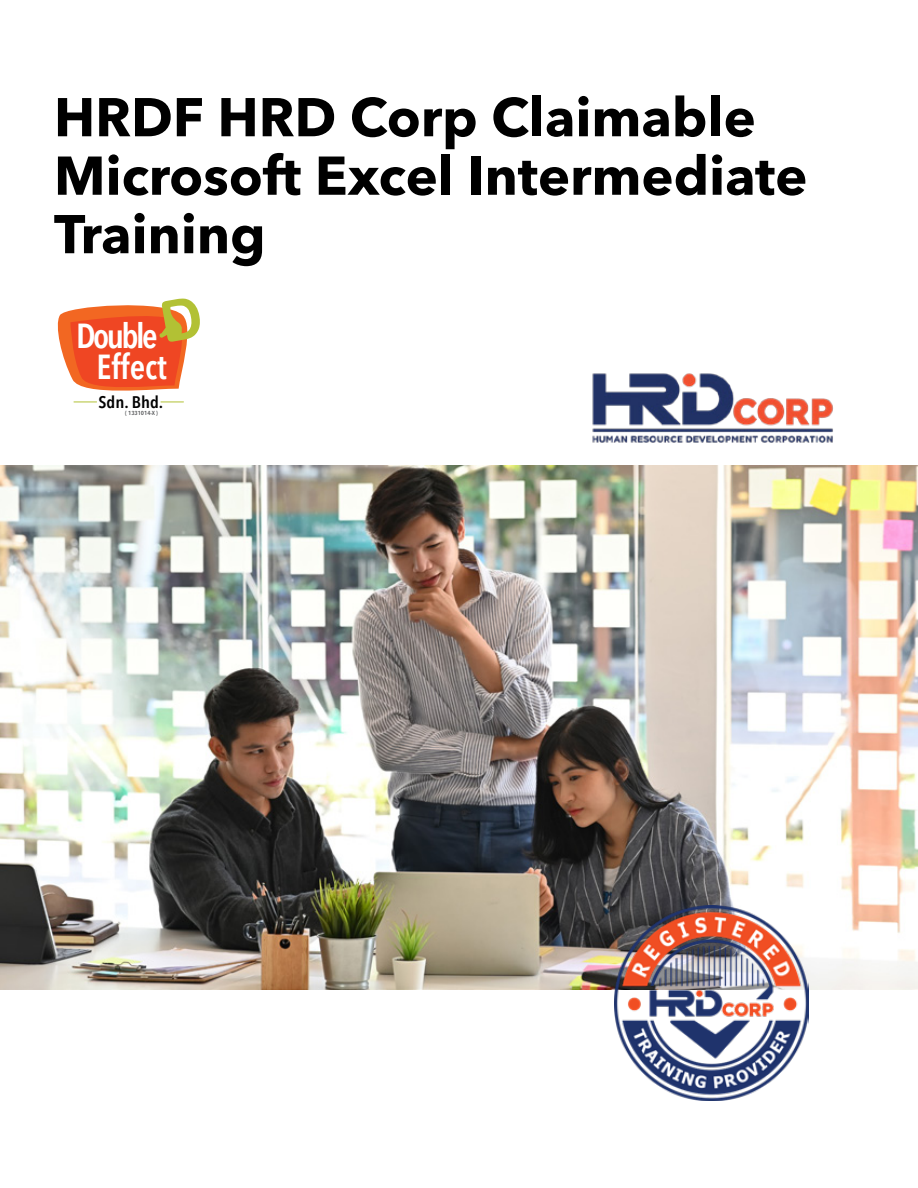
<style>
.page{position:relative;width:918px;height:1188px;background:#fff}
.page>*{position:absolute;margin:0;border:0;box-sizing:border-box;transform-origin:0 0}
.t1{font:700 54px/58.5px "Avenir Next LT Pro";color:#000}
.t2{font:600 condensed 34.5px/30.9px "Avenir Next LT Pro";letter-spacing:-.045em;color:#fff;text-align:center}
.t3{font:600 condensed 16.65px "Avenir Next LT Pro";color:#000;scale:1.07 1}
.t4{font:600 condensed 5.85px "Avenir Next LT Pro";color:#58595b;scale:1.1 1}
</style>
<div class="page">
<img style="left:0;top:465px;width:918px;height:524px">
<img style="left:614px;top:906px;width:195px;height:194px">
<img style="left:592px;top:373px;width:241px;height:70px">
<svg style="left:57px;top:298px;width:143px;height:105px"></svg>
<p class="t1" style="left:54px;top:88px;width:755px">HRDF HRD Corp Claimable<br>Microsoft Excel Intermediate<br>Training</p>
<p class="t2" style="left:76px;top:320px;width:92px">Double<br>Effect</p>
<p class="t3" style="left:99px;top:392px;width:62px">Sdn. Bhd.</p>
<p class="t4" style="left:125px;top:409px;width:31px">( 1331014-X )</p>
</div>
